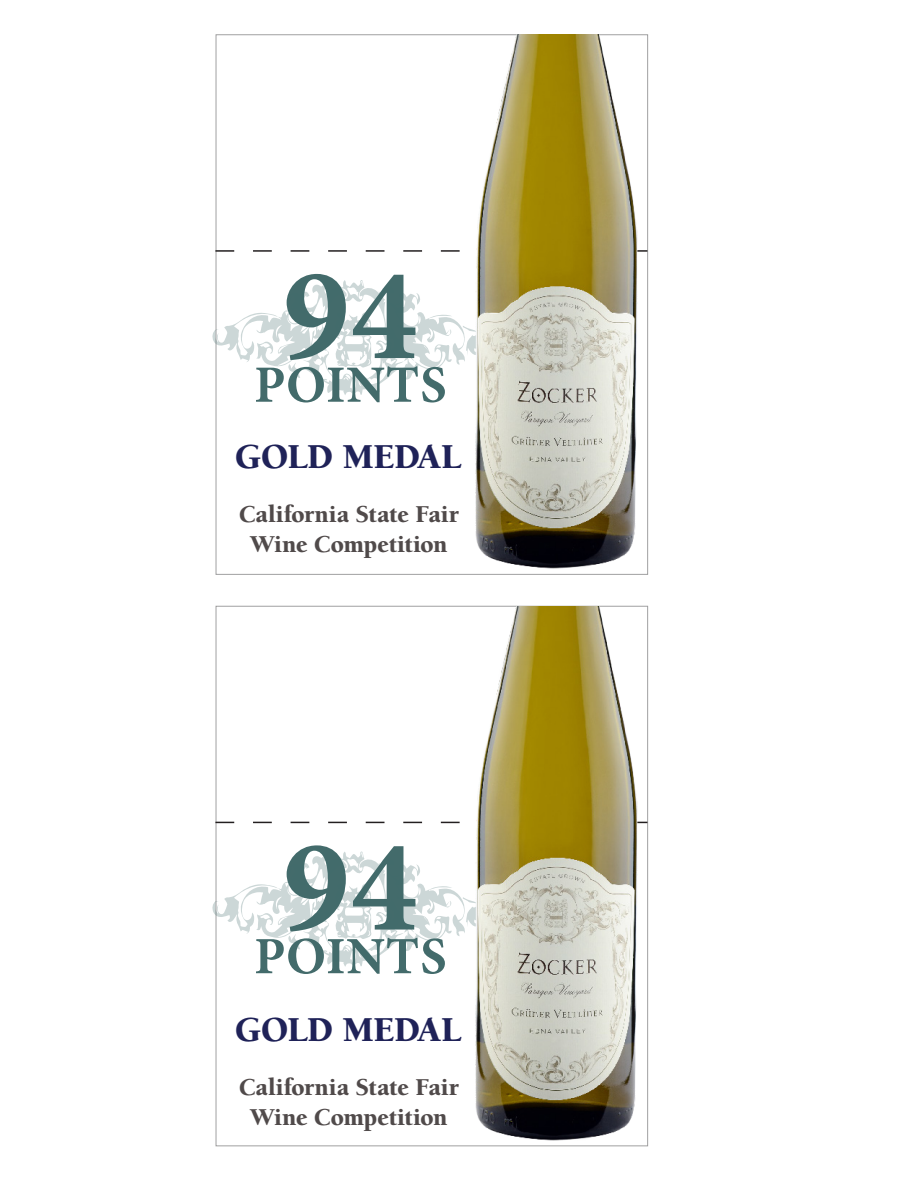
<style>
.page{position:relative;width:918px;height:1188px;background:#fff}
.page>*{position:absolute;margin:0;border:0;box-sizing:border-box;transform-origin:0 0}
.t1{font:700 132.45px "Minion Pro";color:#416a6a}
.t2{font:700 52.35px "Minion Pro";letter-spacing:.01em;color:#416a6a}
.t3{font:900 36px "Berkeley Oldstyle IT Cby BT";color:#1f2258}
.t4{font:900 24.9px "Berkeley Oldstyle IT Cby BT";letter-spacing:-.005em;color:#504a4a}
</style>
<div class="page">
<svg style="left:212px;top:851px;width:264px;height:116px"></svg>
<svg style="left:212px;top:280px;width:264px;height:115px"></svg>
<svg style="left:215px;top:822px;width:432px;height:1px"></svg>
<svg style="left:215px;top:250px;width:432px;height:2px"></svg>
<img style="left:476px;top:606px;width:161px;height:534px">
<img style="left:476px;top:35px;width:161px;height:534px">
<h1 class="t1" style="left:283px;top:222px;width:135px">94</h1>
<h2 class="t2" style="left:254px;top:348px;width:194px">POINTS</h2>
<p class="t3" style="left:235px;top:434px;width:227px">GOLD MEDAL</p>
<p class="t4" style="left:239px;top:498px;width:221px">California State Fair</p>
<p class="t4" style="left:251px;top:528px;width:199px">Wine Competition</p>
<h1 class="t1" style="left:283px;top:794px;width:135px">94</h1>
<h2 class="t2" style="left:254px;top:920px;width:194px">POINTS</h2>
<p class="t3" style="left:235px;top:1007px;width:227px">GOLD MEDAL</p>
<p class="t4" style="left:239px;top:1072px;width:221px">California State Fair</p>
<p class="t4" style="left:251px;top:1102px;width:199px">Wine Competition</p>
</div>
